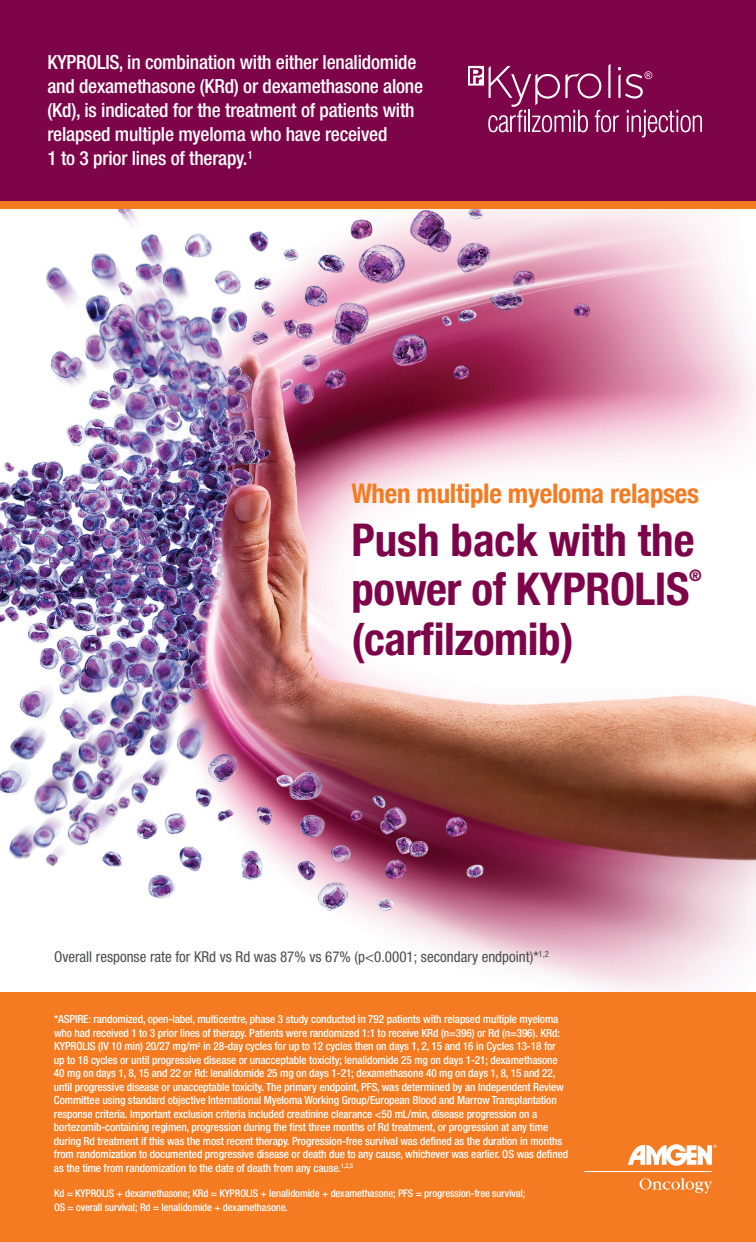
<style>
.page{position:relative;width:756px;height:1242px;background:#fff}
.page>*{position:absolute;margin:0;border:0;box-sizing:border-box;transform-origin:0 0}
.t1{font:700 condensed 45px/49.5px "Helvetica Neue";color:#7d0449}
.t2{font:700 condensed 45px "Helvetica Neue";letter-spacing:-.01em;color:#7d0449}
.t3{font:700 condensed 27px "Helvetica Neue";letter-spacing:-.01em;color:#f47b21}
.t4{font:500 condensed 19.5px/24px "Helvetica Neue";letter-spacing:-.01em;color:#fff}
.t5{font:700 condensed 15.75px "Helvetica Neue";color:#7d0449}
.t6{font:condensed 15px "Helvetica Neue";color:#4b4c4d}
.t7{font:500 condensed 11.25px/13.5px "Helvetica Neue";letter-spacing:-.01em;color:#fff}
.t8{font:500 condensed 10.5px/13.5px "Helvetica Neue";letter-spacing:-.01em;color:#fff}
</style>
<div class="page">
<img style="left:0;top:209px;width:756px;height:784px">
<div style="left:0;top:0;width:756px;height:204px;background:#7d0449"></div>
<div style="left:0;top:201px;width:756px;height:8px;background:#f47b21"></div>
<div style="left:0;top:993px;width:756px;height:249px;background:#f47b21"></div>
<svg style="left:628px;top:1144px;width:89px;height:22px"></svg>
<svg style="left:640px;top:1178px;width:72px;height:15px"></svg>
<hr style="left:584px;top:1171px;width:128px;height:1px;background:#fff">
<svg style="left:468px;top:64px;width:234px;height:73px"></svg>
<h3 class="t4" style="left:47px;top:50px;width:377px">KYPROLIS, in combination with either lenalidomide and dexamethasone (KRd) or dexamethasone alone (Kd), is indicated for the treatment of patients with relapsed multiple myeloma who have received<br>1 to 3 prior lines of therapy.<sup>1</sup></h3>
<h2 class="t3" style="left:351px;top:471px;width:349px">When multiple myeloma relapses</h2>
<h1 class="t1" style="left:351px;top:512px;width:345px">Push back with the power of KYPROLIS</h1>
<h3 class="t5" style="left:689px;top:563px;width:14px">®</h3>
<h1 class="t2" style="left:351px;top:612px;width:224px">(carfilzomib)</h1>
<h3 class="t6" style="left:54px;top:948px;width:497px">Overall response rate for KRd vs Rd was 87% vs 67% (p&lt;0.0001; secondary endpoint)*<sup>1,2</sup></h3>
<p class="t7" style="left:54px;top:1012px;width:516px">*ASPIRE: randomized, open-label, multicentre, phase 3 study conducted in 792 patients with relapsed multiple myeloma who had received 1 to 3 prior lines of therapy. Patients were randomized 1:1 to receive KRd (n=396) or Rd (n=396). KRd:<br>KYPROLIS (IV 10 min) 20/27 mg/m<sup>2</sup> in 28-day cycles for up to 12 cycles then on days 1, 2, 15 and 16 in Cycles 13-18 for up to 18 cycles or until progressive disease or unacceptable toxicity; lenalidomide 25 mg on days 1-21; dexamethasone 40 mg on days 1, 8, 15 and 22 or Rd: lenalidomide 25 mg on days 1-21; dexamethasone 40 mg on days 1, 8, 15 and 22, until progressive disease or unacceptable toxicity. The primary endpoint, PFS, was determined by an Independent Review Committee using standard objective International Myeloma Working Group/European Blood and Marrow Transplantation response criteria. Important exclusion criteria included creatinine clearance &lt;50 mL/min, disease progression on a bortezomib-containing regimen, progression during the first three months of Rd treatment, or progression at any time during Rd treatment if this was the most recent therapy. Progression-free survival was defined as the duration in months from randomization to documented progressive disease or death due to any cause, whichever was earlier. OS was defined as the time from randomization to the date of death from any cause.<sup>1,2,3</sup></p>
<p class="t8" style="left:54px;top:1187px;width:473px">Kd = KYPROLIS + dexamethasone; KRd = KYPROLIS + lenalidomide + dexamethasone; PFS = progression-free survival;<br>OS = overall survival; Rd = lenalidomide + dexamethasone.</p>
</div>
